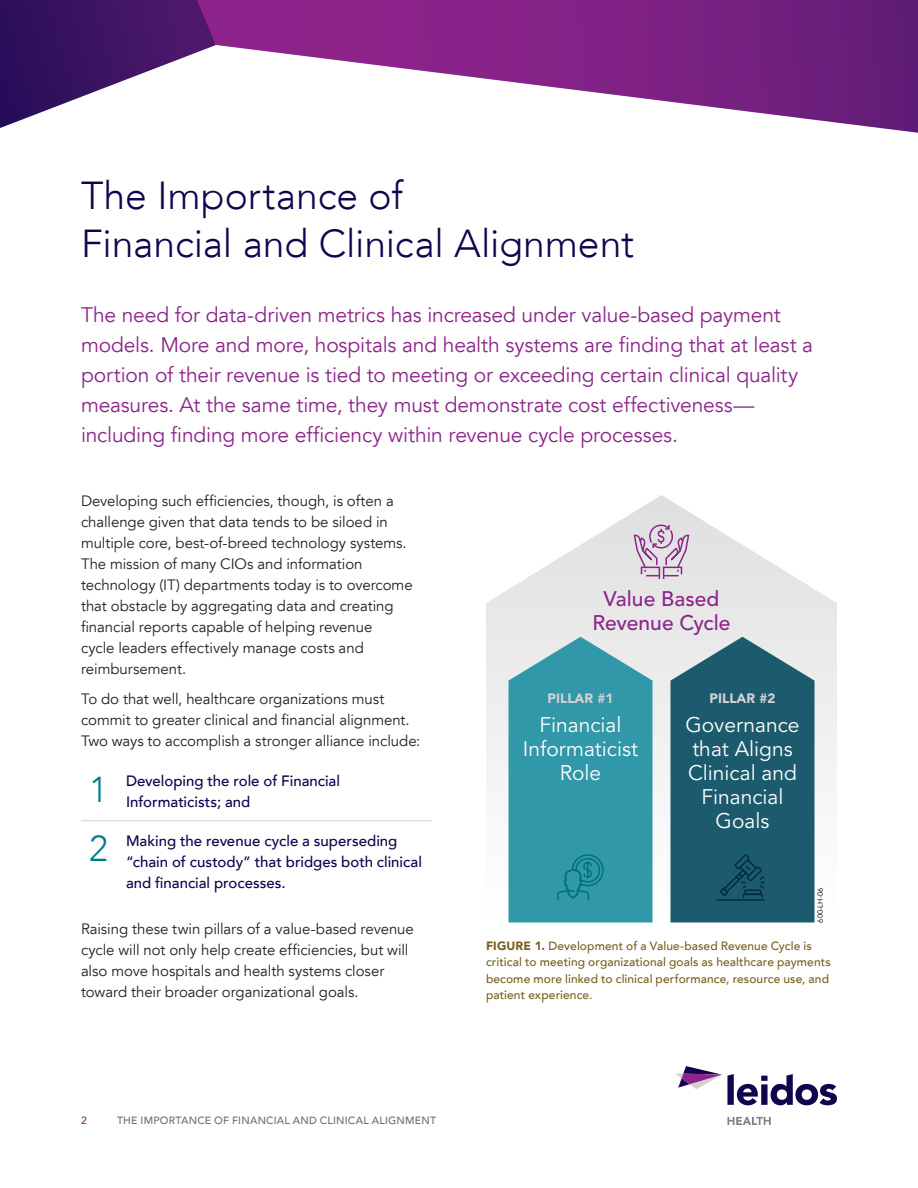
<style>
.page{position:relative;width:918px;height:1188px;background:#fff}
.page>*{position:absolute;margin:0;border:0;box-sizing:border-box;transform-origin:0 0}
.INSIDE_TITLE{font:300 39px/48px "Avenir LT";color:#10044e}
.INTRO-PINK{font:300 36px "Avenir LT";color:#007d8c}
.INTRO_PARA_-_PINK{font:21px/30px "Avenir LT";letter-spacing:-.01em;color:#8d248b}
.t1{font:21px/24px "Avenir LT Std";color:#fff;text-align:center}
.t2{font:500 21px/24px "Avenir LT Std";color:#8d248b;text-align:center}
.BODY{font:15px/21px "Avenir LT";letter-spacing:-.005em;color:#231f20}
.BODY-2{font:500 15px/21px "Avenir LT";color:#10044e}
.t3{font:900 13.5px "Avenir LT Std";color:#d4d3d4}
.t4{font:500 12px/16.5px "Avenir LT";letter-spacing:.01em;color:#775f1d}
.t5{font:500 10.5px "Avenir LT";letter-spacing:.02em;color:#6d6f71}
.t6{font:500 10.5px "Avenir LT";color:#8d248b}
.t7{font:7.5px "Avenir LT";color:#231f20}
.s1{font-weight:900}
</style>
<div class="page">
<svg style="left:0;top:0;width:189px;height:128px"></svg>
<svg style="left:189px;top:0;width:729px;height:133px"></svg>
<svg style="left:675px;top:1066px;width:162px;height:39px"></svg>
<svg style="left:727px;top:1117px;width:44px;height:8px"></svg>
<hr style="left:81px;top:820px;width:36px;height:1px;background:#d4d3d4">
<hr style="left:117px;top:820px;width:315px;height:1px;background:#d4d3d4">
<svg style="left:486px;top:495px;width:351px;height:427px"></svg>
<svg style="left:633px;top:522px;width:57px;height:59px;background:#d2bed1"></svg>
<svg style="left:670px;top:637px;width:144px;height:285px;background:#2c6677"></svg>
<svg style="left:508px;top:637px;width:144px;height:286px;background:#3f9ead"></svg>
<p class="INSIDE_TITLE" style="left:81px;top:172px;width:555px">The Importance of<br>Financial and Clinical Alignment</p>
<p class="INTRO_PARA_-_PINK" style="left:81px;top:300px;width:734px">The need for data-driven metrics has increased under value-based payment models. More and more, hospitals and health systems are finding that at least a portion of their revenue is tied to meeting or exceeding certain clinical quality measures. At the same time, they must demonstrate cost effectiveness— including finding more efficiency within revenue cycle processes.</p>
<p class="BODY" style="left:81px;top:491px;width:333px">Developing such efficiencies, though, is often a challenge given that data tends to be siloed in multiple core, best-of-breed technology systems.<br>The mission of many CIOs and information technology (IT) departments today is to overcome that obstacle by aggregating data and creating financial reports capable of helping revenue<br>cycle leaders effectively manage costs and reimbursement.</p>
<p class="BODY" style="left:81px;top:689px;width:341px">To do that well, healthcare organizations must commit to greater clinical and financial alignment.<br>Two ways to accomplish a stronger alliance include:</p>
<p class="INTRO-PINK" style="left:89px;top:769px;width:20px">1</p>
<p class="BODY-2" style="left:126px;top:771px;width:216px">Developing the role of Financial<br>Informaticists; and</p>
<p class="INTRO-PINK" style="left:89px;top:828px;width:20px">2</p>
<p class="BODY-2" style="left:126px;top:830px;width:297px">Making the revenue cycle a superseding “chain of custody” that bridges both clinical and financial processes.</p>
<p class="BODY" style="left:81px;top:919px;width:334px">Raising these twin pillars of a value-based revenue cycle will not only help create efficiencies, but will also move hospitals and health systems closer toward their broader organizational goals.</p>
<p class="t6" style="left:81px;top:1114px;width:7px">2</p>
<p class="t5" style="left:117px;top:1114px;width:321px">THE IMPORTANCE OF FINANCIAL AND CLINICAL ALIGNMENT</p>
<p class="t2" style="left:592px;top:587px;width:140px">Value Based<br>Revenue Cycle</p>
<p class="t3" style="left:548px;top:690px;width:67px">PILLAR #1</p>
<p class="t1" style="left:523px;top:713px;width:117px">Financial<br>Informaticist<br>Role</p>
<p class="t3" style="left:710px;top:690px;width:67px">PILLAR #2</p>
<p class="t1" style="left:686px;top:713px;width:115px">Governance that Aligns<br>Clinical and<br>Financial<br>Goals</p>
<p class="t7" style="left:816px;top:923px;width:37px;rotate:-90deg">600-LH-06</p>
<p class="t4" style="left:486px;top:937px;width:346px"><span class="s1">FIGURE 1.</span> Development of a Value-based Revenue Cycle is critical to meeting organizational goals as healthcare payments become more linked to clinical performance, resource use, and patient experience.</p>
</div>
